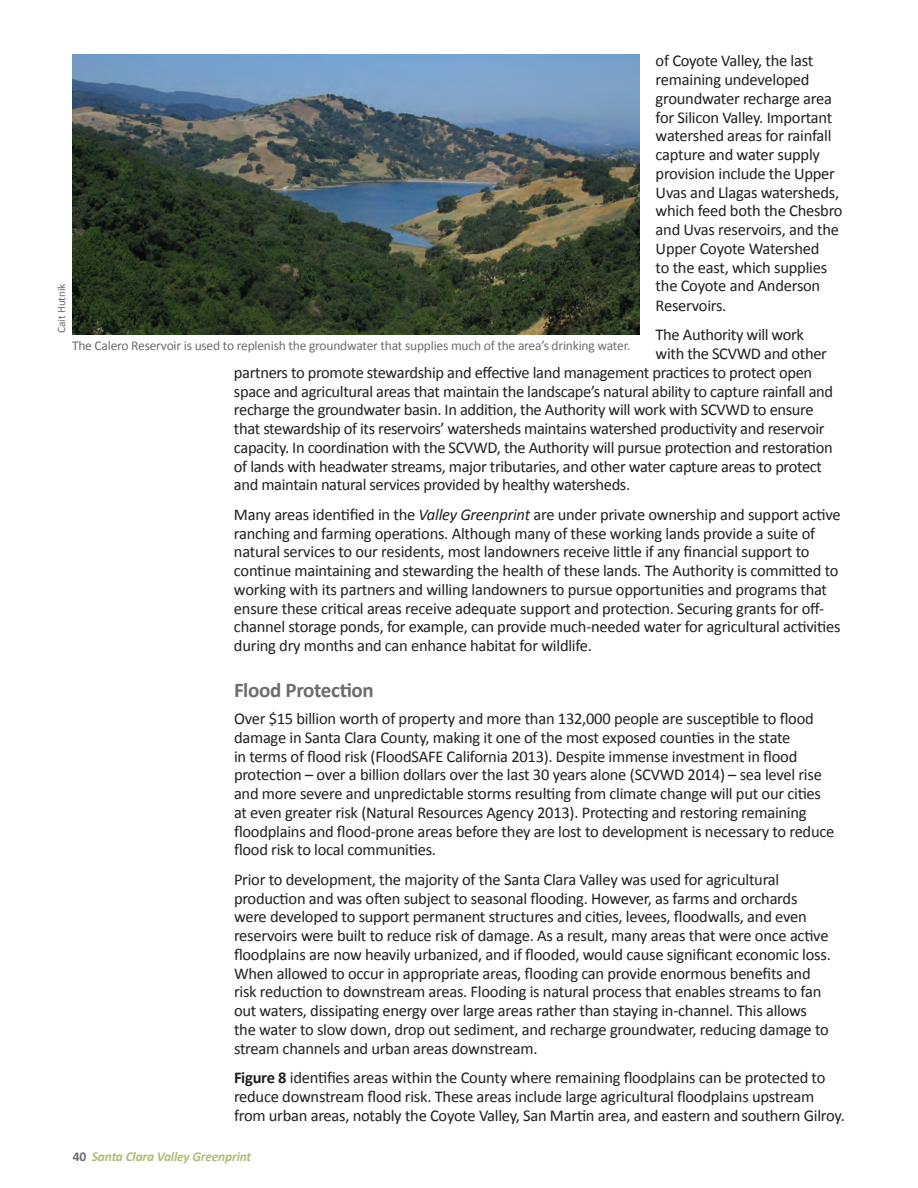
<style>
.page{position:relative;width:918px;height:1188px;background:#fff}
.page>*{position:absolute;margin:0;border:0;box-sizing:border-box;transform-origin:0 0}
.t1{font:700 21px "Calibri";letter-spacing:-.015em;color:#6c6d70}
.t2{font:16.5px/18.8px "Calibri";letter-spacing:-.015em;color:#231f20}
.t3{font:13.5px "Calibri";letter-spacing:-.015em;color:#6c6d70}
.t4{font:italic 700 13.5px "Calibri";letter-spacing:-.015em;color:#afbc77}
.t5{font:11.25px "Calibri";letter-spacing:-.015em;color:#6c6d70}
.s1{font-style:italic}
.s2{font-weight:700}
.s3{font-style:normal;color:#6c6d70}
</style>
<div class="page">
<img style="left:72px;top:54px;width:567px;height:281px">
<p class="t2" style="left:656px;top:52px;width:188px">of Coyote Valley, the last remaining undeveloped groundwater recharge area for Silicon Valley. Important watershed areas for rainfall capture and water supply provision include the Upper<br>Uvas and Llagas watersheds, which feed both the Chesbro and Uvas reservoirs, and the<br>Upper Coyote Watershed<br>to the east, which supplies the Coyote and Anderson<br>Reservoirs.</p>
<p class="t2" style="left:656px;top:326px;width:150px">The Authority will work</p>
<p class="t2" style="left:656px;top:344px;width:173px">with the SCVWD and other</p>
<p class="t2" style="left:234px;top:363px;width:580px">partners to promote stewardship and effective land management practices to protect open</p>
<p class="t2" style="left:234px;top:382px;width:601px">space and agricultural areas that maintain the landscape’s natural ability to capture rainfall and</p>
<p class="t2" style="left:234px;top:401px;width:581px">recharge the groundwater basin. In addition, the Authority will work with SCVWD to ensure</p>
<p class="t2" style="left:234px;top:419px;width:592px">that stewardship of its reservoirs’ watersheds maintains watershed productivity and reservoir</p>
<p class="t2" style="left:234px;top:438px;width:600px">capacity. In coordination with the SCVWD, the Authority will pursue protection and restoration</p>
<p class="t2" style="left:234px;top:457px;width:590px">of lands with headwater streams, major tributaries, and other water capture areas to protect</p>
<p class="t2" style="left:234px;top:476px;width:398px">and maintain natural services provided by healthy watersheds.</p>
<p class="t2" style="left:234px;top:505px;width:608px">Many areas identified in the <span class="s1">Valley Greenprint</span> are under private ownership and support active ranching and farming operations. Although many of these working lands provide a suite of natural services to our residents, most landowners receive little if any financial support to continue maintaining and stewarding the health of these lands. The Authority is committed to working with its partners and willing landowners to pursue opportunities and programs that ensure these critical areas receive adequate support and protection. Securing grants for off&shy;channel storage ponds, for example, can provide much-needed water for agricultural activities during dry months and can enhance habitat for wildlife.</p>
<p class="t1" style="left:234px;top:676px;width:141px">Flood Protection</p>
<p class="t2" style="left:234px;top:709px;width:602px">Over $15 billion worth of property and more than 132,000 people are susceptible to flood damage in Santa Clara County, making it one of the most exposed counties in the state<br>in terms of flood risk (FloodSAFE California 2013). Despite immense investment in flood protection – over a billion dollars over the last 30 years alone (SCVWD 2014) – sea level rise and more severe and unpredictable storms resulting from climate change will put our cities at even greater risk (Natural Resources Agency 2013). Protecting and restoring remaining floodplains and flood-prone areas before they are lost to development is necessary to reduce flood risk to local communities.</p>
<p class="t2" style="left:234px;top:870px;width:598px">Prior to development, the majority of the Santa Clara Valley was used for agricultural production and was often subject to seasonal flooding. However, as farms and orchards were developed to support permanent structures and cities, levees, floodwalls, and even reservoirs were built to reduce risk of damage. As a result, many areas that were once active floodplains are now heavily urbanized, and if flooded, would cause significant economic loss.<br>When allowed to occur in appropriate areas, flooding can provide enormous benefits and risk reduction to downstream areas. Flooding is natural process that enables streams to fan out waters, dissipating energy over large areas rather than staying in-channel. This allows the water to slow down, drop out sediment, and recharge groundwater, reducing damage to stream channels and urban areas downstream.</p>
<p class="t2" style="left:234px;top:1068px;width:612px"><span class="s2">Figure 8</span> identifies areas within the County where remaining floodplains can be protected to reduce downstream flood risk. These areas include large agricultural floodplains upstream from urban areas, notably the Coyote Valley, San Martin area, and eastern and southern Gilroy.</p>
<p class="t5" style="left:54px;top:333px;width:50px;rotate:-90deg">Cait Hutnik</p>
<p class="t3" style="left:72px;top:337px;width:560px">The Calero Reservoir is used to replenish the groundwater that supplies much of the area’s drinking water.</p>
<p class="t4" style="left:73px;top:1148px;width:180px"><span class="s3">40</span> Santa Clara Valley Greenprint</p>
</div>
